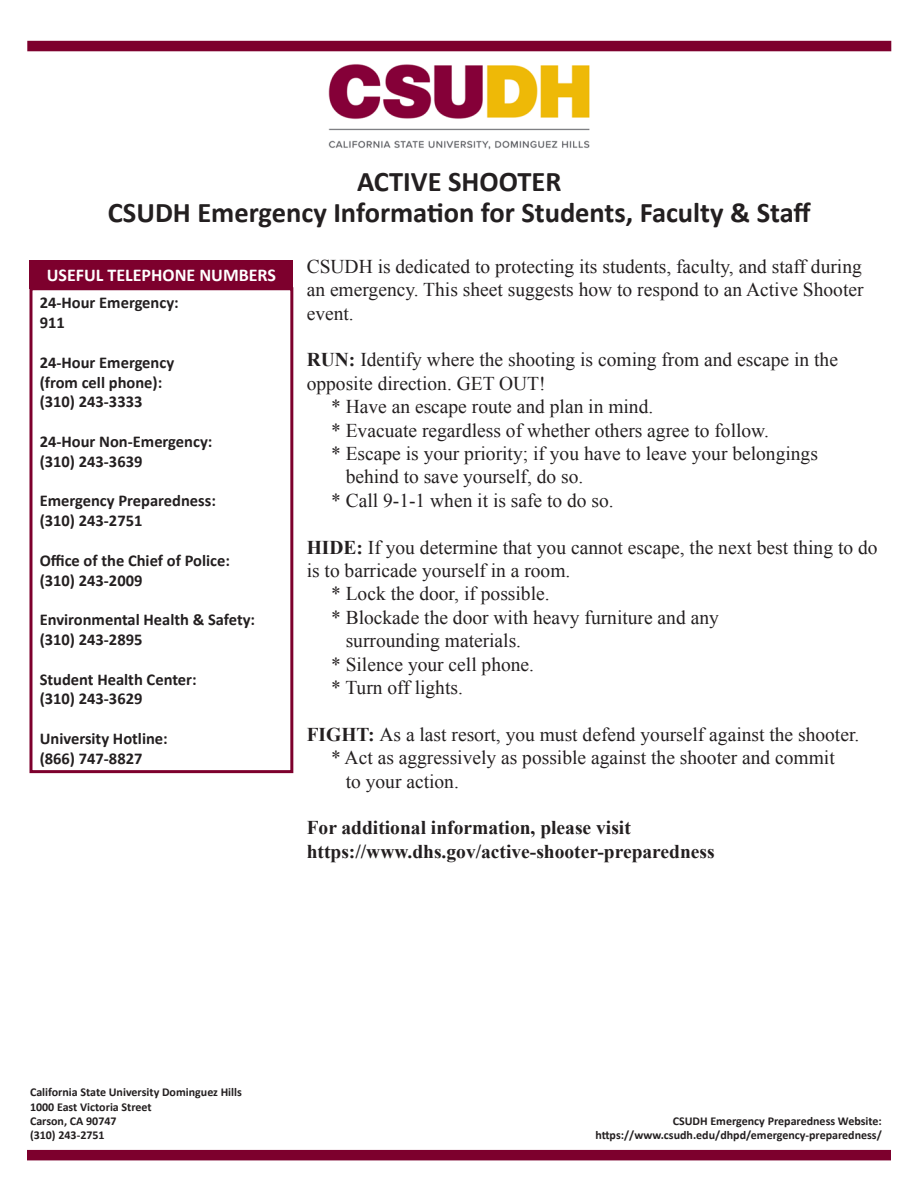
<style>
.page{position:relative;width:918px;height:1188px;background:#fff}
.page>*{position:absolute;margin:0;border:0;box-sizing:border-box;transform-origin:0 0}
.t1{font:700 28.5px "Calibri";color:#231f20}
.t2{font:19.5px/23.4px "Times New Roman";color:#231f20}
.t3{font:700 19.5px "Times New Roman";color:#231f20}
.t4{font:700 18px "Calibri";color:#fff}
.t5{font:700 16.5px/19.8px "Calibri";color:#231f20}
.t6{font:700 12px/14.4px "Calibri";color:#231f20}
.s1{font-weight:700}
</style>
<div class="page">
<div style="left:27px;top:1150px;width:864px;height:10px;background:#7d002d"></div>
<div style="left:27px;top:41px;width:864px;height:10px;background:#7d002d"></div>
<div style="left:29px;top:260px;width:264px;height:28px;background:#7d002d"></div>
<div style="left:29px;top:287px;width:264px;height:486px;border:3px solid #7d002d"></div>
<img style="left:328px;top:64px;width:262px;height:86px">
<p class="t1" style="left:357px;top:163px;width:206px">ACTIVE SHOOTER</p>
<p class="t1" style="left:108px;top:195px;width:705px">CSUDH Emergency Information for Students, Faculty &amp; Staff</p>
<p class="t4" style="left:47px;top:263px;width:231px">USEFUL TELEPHONE NUMBERS</p>
<p class="t5" style="left:40px;top:293px;width:141px">24-Hour Emergency:</p>
<p class="t5" style="left:40px;top:313px;width:27px">911</p>
<p class="t5" style="left:40px;top:352px;width:136px">24-Hour Emergency (from cell phone):</p>
<p class="t5" style="left:40px;top:392px;width:104px">(310) 243-3333</p>
<p class="t5" style="left:40px;top:432px;width:174px">24-Hour Non-Emergency:</p>
<p class="t5" style="left:40px;top:451px;width:104px">(310) 243-3639</p>
<p class="t5" style="left:40px;top:491px;width:178px">Emergency Preparedness:</p>
<p class="t5" style="left:40px;top:511px;width:104px">(310) 243-2751</p>
<p class="t5" style="left:40px;top:550px;width:192px">Office of the Chief of Police:</p>
<p class="t5" style="left:40px;top:570px;width:104px">(310) 243-2009</p>
<p class="t5" style="left:40px;top:610px;width:217px">Environmental Health &amp; Safety:</p>
<p class="t5" style="left:40px;top:630px;width:104px">(310) 243-2895</p>
<p class="t5" style="left:40px;top:669px;width:158px">Student Health Center:</p>
<p class="t5" style="left:40px;top:689px;width:104px">(310) 243-3629</p>
<p class="t5" style="left:40px;top:729px;width:130px">University Hotline:</p>
<p class="t5" style="left:40px;top:748px;width:104px">(866) 747-8827</p>
<p class="t2" style="left:307px;top:254px;width:558px;text-align:justify">CSUDH is dedicated to protecting its students, faculty, and staff during an emergency. This sheet suggests how to respond to an Active Shooter event.</p>
<p class="t2" style="left:307px;top:348px;width:533px"><span class="s1">RUN:</span> Identify where the shooting is coming from and escape in the opposite direction. GET OUT!</p>
<p class="t2" style="left:331px;top:395px;width:324px">* Have an escape route and plan in mind.</p>
<p class="t2" style="left:331px;top:418px;width:439px">* Evacuate regardless of whether others agree to follow.</p>
<p class="t2" style="left:331px;top:441px;width:488px">* Escape is your priority; if you have to leave your belongings</p>
<p class="t2" style="left:346px;top:465px;width:239px">behind to save yourself, do so.</p>
<p class="t2" style="left:331px;top:488px;width:284px">* Call 9-1-1 when it is safe to do so.</p>
<p class="t2" style="left:307px;top:535px;width:572px"><span class="s1">HIDE:</span> If you determine that you cannot escape, the next best thing to do is to barricade yourself in a room.</p>
<p class="t2" style="left:331px;top:582px;width:220px">* Lock the door, if possible.</p>
<p class="t2" style="left:331px;top:605px;width:389px">* Blockade the door with heavy furniture and any</p>
<p class="t2" style="left:346px;top:629px;width:177px">surrounding materials.</p>
<p class="t2" style="left:331px;top:652px;width:205px">* Silence your cell phone.</p>
<p class="t2" style="left:331px;top:675px;width:133px">* Turn off lights.</p>
<p class="t2" style="left:307px;top:722px;width:554px"><span class="s1">FIGHT:</span> As a last resort, you must defend yourself against the shooter.</p>
<p class="t2" style="left:331px;top:746px;width:505px">* Act as aggressively as possible against the shooter and commit</p>
<p class="t2" style="left:346px;top:769px;width:115px">to your action.</p>
<p class="t3" style="left:307px;top:814px;width:326px">For additional information, please visit</p>
<p class="t3" style="left:307px;top:838px;width:410px">https://www.dhs.gov/active-shooter-preparedness</p>
<p class="t6" style="left:30px;top:1085px;width:213px">California State University Dominguez Hills<br>1000 East Victoria Street</p>
<p class="t6" style="left:30px;top:1114px;width:88px">Carson, CA 90747</p>
<p class="t6" style="left:30px;top:1128px;width:76px">(310) 243-2751</p>
<p class="t6" style="left:673px;top:1114px;width:211px">CSUDH Emergency Preparedness Website:</p>
<p class="t6" style="left:595px;top:1128px;width:288px">https://www.csudh.edu/dhpd/emergency-preparedness/</p>
</div>
